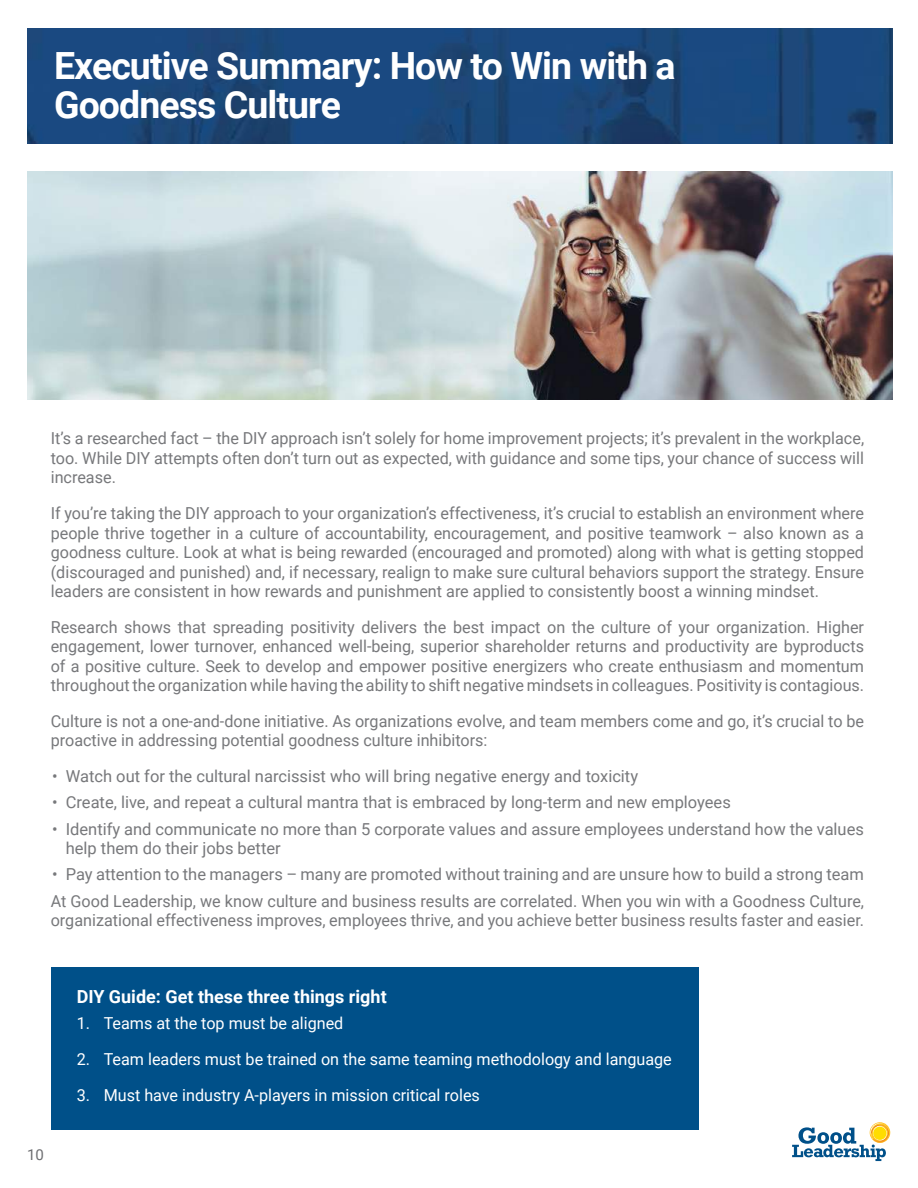
<style>
.page{position:relative;width:918px;height:1188px;background:#fff}
.page>*{position:absolute;margin:0;border:0;box-sizing:border-box;transform-origin:0 0}
.t1{font:700 37.5px/39px "Roboto";letter-spacing:-.025em;color:#fff}
.t2{font:700 18px "Roboto";color:#fff}
.t3{font:16.5px/19.5px "Roboto";color:#77787b;text-align:justify}
.t4{font:16.5px "Roboto";color:#fff}
.t5{font:15px "Roboto";color:#6d6e71}
</style>
<div class="page">
<svg style="left:792px;top:1122px;width:99px;height:39px"></svg>
<img style="left:27px;top:28px;width:865px;height:115px">
<img style="left:27px;top:172px;width:865px;height:228px">
<div style="left:51px;top:968px;width:648px;height:162px;background:#005089"></div>
<h1 class="t1" style="left:54px;top:45px;width:623px">Executive Summary: How to Win with a<br>Goodness Culture</h1>
<p class="t3" style="left:51px;top:428px;width:815px">It’s a researched fact – the DIY approach isn’t solely for home improvement projects; it’s prevalent in the workplace, too. While DIY attempts often don’t turn out as expected, with guidance and some tips, your chance of success will increase.</p>
<p class="t3" style="left:51px;top:503px;width:815px">If you’re taking the DIY approach to your organization’s effectiveness, it’s crucial to establish an environment where people thrive together in a culture of accountability, encouragement, and positive teamwork – also known as a goodness culture. Look at what is being rewarded (encouraged and promoted) along with what is getting stopped (discouraged and punished) and, if necessary, realign to make sure cultural behaviors support the strategy. Ensure leaders are consistent in how rewards and punishment are applied to consistently boost a winning mindset.</p>
<p class="t3" style="left:51px;top:617px;width:815px">Research shows that spreading positivity delivers the best impact on the culture of your organization. Higher engagement, lower turnover, enhanced well-being, superior shareholder returns and productivity are byproducts of a positive culture. Seek to develop and empower positive energizers who create enthusiasm and momentum throughout the organization while having the ability to shift negative mindsets in colleagues. Positivity is contagious.</p>
<p class="t3" style="left:51px;top:711px;width:815px">Culture is not a one-and-done initiative. As organizations evolve, and team members come and go, it’s crucial to be proactive in addressing potential goodness culture inhibitors:</p>
<p class="t3" style="left:52px;top:766px;width:587px">• Watch out for the cultural narcissist who will bring negative energy and toxicity</p>
<p class="t3" style="left:52px;top:792px;width:680px">• Create, live, and repeat a cultural mantra that is embraced by long-term and new employees</p>
<p class="t3" style="left:66px;top:818px;width:800px;text-indent:-14px">• Identify and communicate no more than 5 corporate values and assure employees understand how the values help them do their jobs better</p>
<p class="t3" style="left:51px;top:861px;width:815px;line-height:26.2px">• Pay attention to the managers – many are promoted without training and are unsure how to build a strong team<br>At Good Leadership, we know culture and business results are correlated. When you win with a Goodness Culture,</p>
<p class="t3" style="left:51px;top:910px;width:815px">organizational effectiveness improves, employees thrive, and you achieve better business results faster and easier.</p>
<p class="t5" style="left:27px;top:1144px;width:18px">10</p>
<p class="t2" style="left:77px;top:984px;width:312px">DIY Guide: Get these three things right</p>
<p class="t4" style="left:77px;top:1012px;width:268px">1. Teams at the top must be aligned</p>
<p class="t4" style="left:77px;top:1047px;width:597px">2. Team leaders must be trained on the same teaming methodology and language</p>
<p class="t4" style="left:77px;top:1083px;width:405px">3. Must have industry A-players in mission critical roles</p>
</div>
